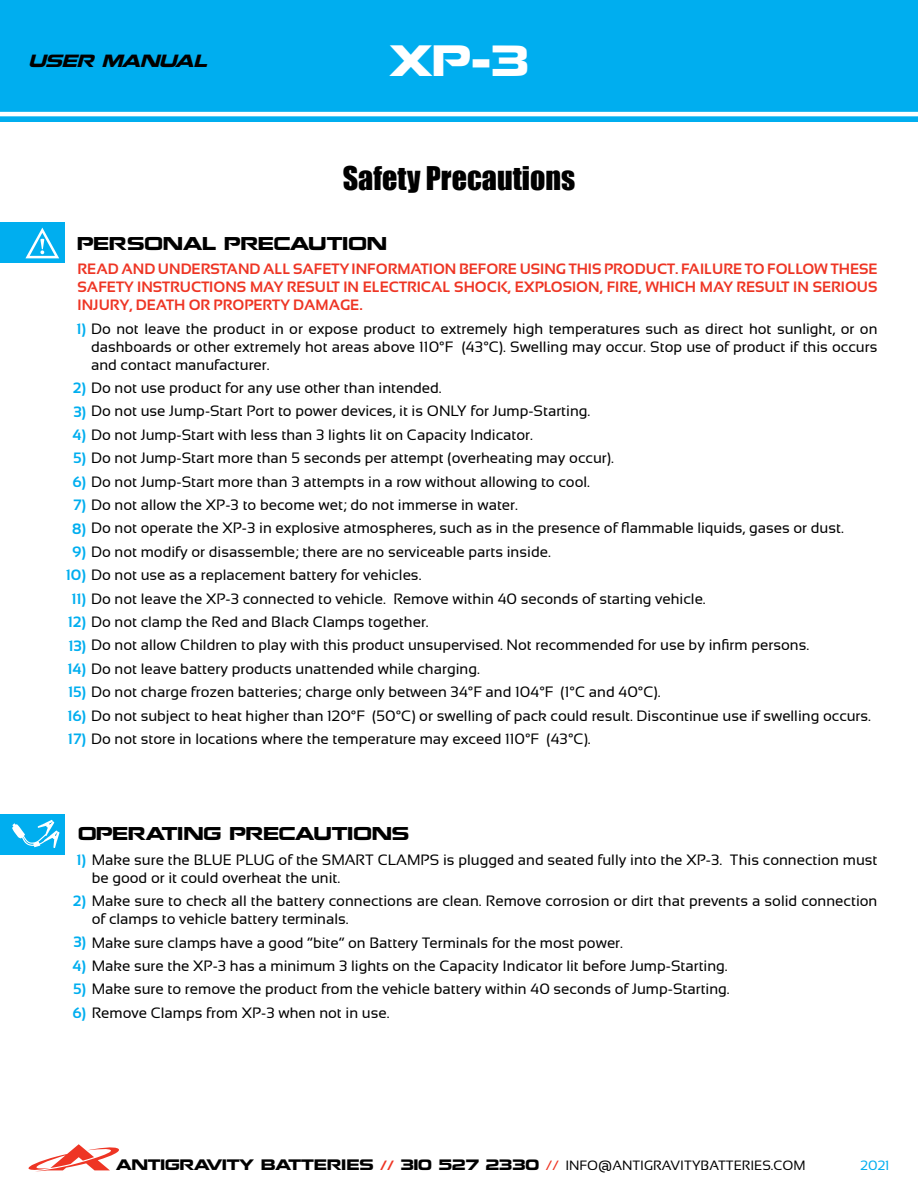
<style>
.page{position:relative;width:918px;height:1188px;background:#fff}
.page>*{position:absolute;margin:0;border:0;box-sizing:border-box;transform-origin:0 0}
.t1{font:39px "Nokia Kokia";color:#fff}
.t2{font:30px "Impact";color:#000}
.t3{font:16.5px "Nokia Kokia";color:#000}
.t4{font:italic 15.75px "Nokia Kokia";color:#000}
.t5{font:15px/18px "Sansation";color:#000}
.t6{font:700 15px/18px "Sansation";color:#ee3524;text-align:justify}
.t7{font:13.5px "Nokia Kokia";letter-spacing:-.01em;color:#000}
.t8{font:13.5px "Sansation";color:#00aeef}
.s1{font-weight:700;color:#00aeef}
.s2{font-family:"Sansation";font-weight:700;color:#ee3524}
.s3{font-family:"Sansation";color:#ee3524}
.s4{font-family:"Sansation"}
</style>
<div class="page">
<div style="left:0;top:0;width:918px;height:122px;background:#00aeef"></div>
<hr style="left:0;top:112px;width:918px;height:4px;background:#fff">
<svg style="left:28px;top:1144px;width:91px;height:27px"></svg>
<div style="left:0;top:223px;width:64px;height:40px;background:#00aeef"></div>
<div style="left:0;top:814px;width:64px;height:41px;background:#00aeef"></div>
<svg style="left:12px;top:820px;width:47px;height:28px"></svg>
<svg style="left:25px;top:228px;width:34px;height:30px"></svg>
<p class="t4" style="left:28px;top:51px;width:185px">USER MANUAL</p>
<h1 class="t1" style="left:389px;top:37px;width:142px">XP-3</h1>
<h2 class="t2" style="left:343px;top:155px;width:234px">Safety Precautions</h2>
<p class="t3" style="left:78px;top:234px;width:311px">PERSONAL PRECAUTION</p>
<p class="t6" style="left:78px;top:260px;width:801px">READ AND UNDERSTAND ALL SAFETY INFORMATION BEFORE USING THIS PRODUCT. FAILURE TO FOLLOW THESE SAFETY INSTRUCTIONS MAY RESULT IN ELECTRICAL SHOCK, EXPLOSION, FIRE, WHICH MAY RESULT IN SERIOUS INJURY, DEATH OR PROPERTY DAMAGE.</p>
<p class="t5" style="left:91px;top:319px;width:788px;text-align:justify;text-indent:-15px"><span class="s1">1)</span> Do not leave the product in or expose product to extremely high temperatures such as direct hot sunlight, or on dashboards or other extremely hot areas above 110°F (43°C). Swelling may occur. Stop use of product if this occurs and contact manufacturer.</p>
<p class="t5" style="left:73px;top:379px;width:370px"><span class="s1">2)</span> Do not use product for any use other than intended.</p>
<p class="t5" style="left:73px;top:402px;width:519px"><span class="s1">3)</span> Do not use Jump-Start Port to power devices, it is ONLY for Jump-Starting.</p>
<p class="t5" style="left:73px;top:426px;width:462px"><span class="s1">4)</span> Do not Jump-Start with less than 3 lights lit on Capacity Indicator.</p>
<p class="t5" style="left:73px;top:449px;width:542px"><span class="s1">5)</span> Do not Jump-Start more than 5 seconds per attempt (overheating may occur).</p>
<p class="t5" style="left:72px;top:472px;width:519px"><span class="s1">6)</span> Do not Jump-Start more than 3 attempts in a row without allowing to cool.</p>
<p class="t5" style="left:73px;top:496px;width:446px"><span class="s1">7)</span> Do not allow the XP-3 to become wet; do not immerse in water.</p>
<p class="t5" style="left:72px;top:519px;width:773px"><span class="s1">8)</span> Do not operate the XP-3 in explosive atmospheres, such as in the presence of flammable liquids, gases or dust.</p>
<p class="t5" style="left:72px;top:543px;width:480px"><span class="s1">9)</span> Do not modify or disassemble; there are no serviceable parts inside.</p>
<p class="t5" style="left:66px;top:566px;width:357px"><span class="s1">10)</span> Do not use as a replacement battery for vehicles.</p>
<p class="t5" style="left:71px;top:589px;width:636px"><span class="s1">11)</span> Do not leave the XP-3 connected to vehicle. Remove within 40 seconds of starting vehicle.</p>
<p class="t5" style="left:68px;top:613px;width:362px"><span class="s1">12)</span> Do not clamp the Red and Black Clamps together.</p>
<p class="t5" style="left:68px;top:636px;width:742px"><span class="s1">13)</span> Do not allow Children to play with this product unsupervised. Not recommended for use by infirm persons.</p>
<p class="t5" style="left:68px;top:660px;width:414px"><span class="s1">14)</span> Do not leave battery products unattended while charging.</p>
<p class="t5" style="left:68px;top:683px;width:594px"><span class="s1">15)</span> Do not charge frozen batteries; charge only between 34°F and 104°F (1°C and 40°C).</p>
<p class="t5" style="left:67px;top:706px;width:805px"><span class="s1">16)</span> Do not subject to heat higher than 120°F (50°C) or swelling of pack could result. Discontinue use if swelling occurs.</p>
<p class="t5" style="left:68px;top:730px;width:524px"><span class="s1">17)</span> Do not store in locations where the temperature may exceed 110°F (43°C).</p>
<p class="t3" style="left:78px;top:823px;width:333px">OPERATING PRECAUTIONS</p>
<p class="t5" style="left:92px;top:851px;width:787px;text-indent:-15px"><span class="s1">1)</span> Make sure the BLUE PLUG of the SMART CLAMPS is plugged and seated fully into the XP-3. This connection must be good or it could overheat the unit.</p>
<p class="t5" style="left:92px;top:892px;width:787px;text-indent:-19px"><span class="s1">2)</span> Make sure to check all the battery connections are clean. Remove corrosion or dirt that prevents a solid connection of clamps to vehicle battery terminals.</p>
<p class="t5" style="left:73px;top:933px;width:551px"><span class="s1">3)</span> Make sure clamps have a good “bite” on Battery Terminals for the most power.</p>
<p class="t5" style="left:73px;top:957px;width:657px"><span class="s1">4)</span> Make sure the XP-3 has a minimum 3 lights on the Capacity Indicator lit before Jump-Starting.</p>
<p class="t5" style="left:73px;top:980px;width:658px"><span class="s1">5)</span> Make sure to remove the product from the vehicle battery within 40 seconds of Jump-Starting.</p>
<p class="t5" style="left:72px;top:1004px;width:319px"><span class="s1">6)</span> Remove Clamps from XP-3 when not in use.</p>
<p class="t7" style="left:116px;top:1156px;width:691px">ANTIGRAVITY BATTERIES <span class="s2">//</span> 310 527 2330 <span class="s3">//</span> <span class="s4">INFO@ANTIGRAVITYBATTERIES.COM</span></p>
<p class="t8" style="left:861px;top:1158px;width:30px">2021</p>
</div>
